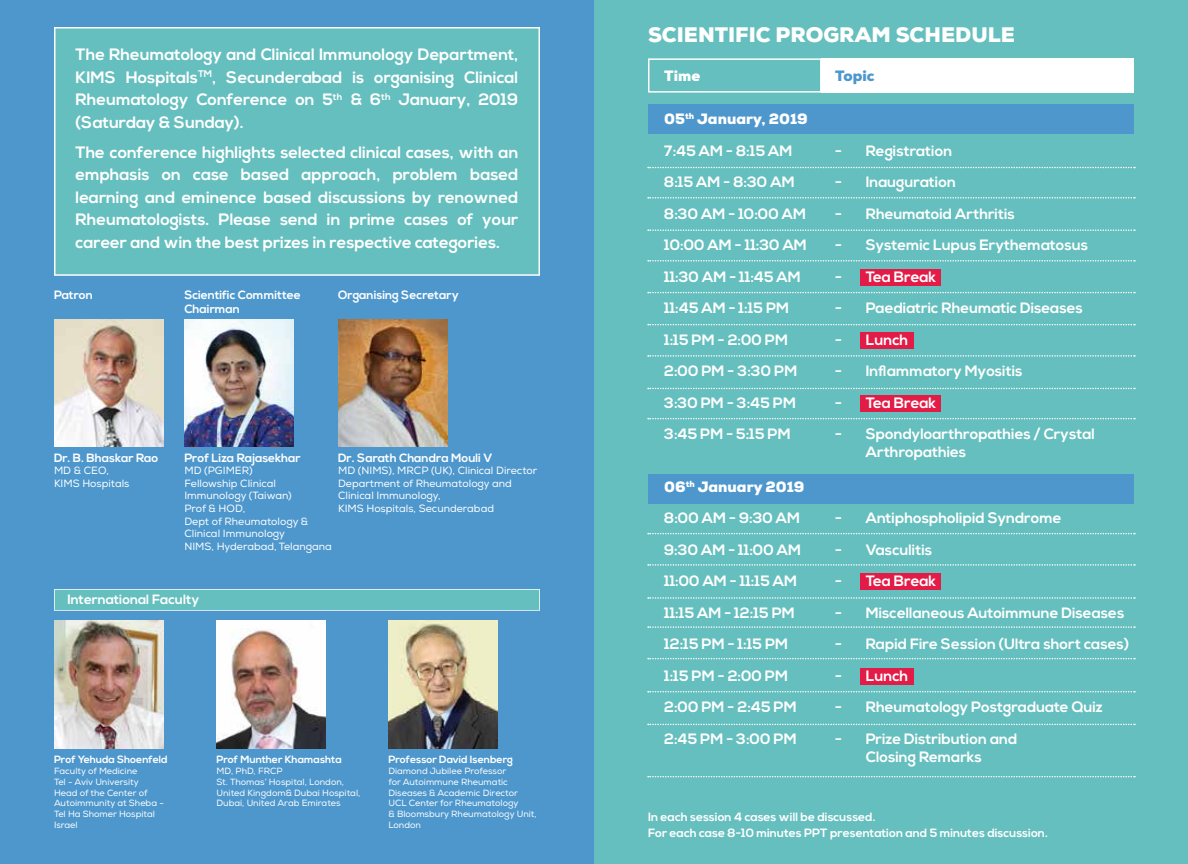
<style>
.page{position:relative;width:1188px;height:864px;background:#fff}
.page>*{position:absolute;margin:0;border:0;box-sizing:border-box;transform-origin:0 0}
.t1{font:900 21px "Nexa";color:#fff}
.t2{font:700 16.5px/22.5px "Nexa";color:#fff;text-align:justify}
.t3{font:700 15px/18px "Nexa";color:#fff}
.t4{font:900 15px/31.5px "Nexa";color:#fff}
.t5{font:900 15px "Nexa";color:#4d97cd}
.t6{font:700 13.5px "Nexa";color:#fff}
.t7{font:700 12px/16.5px "Nexa";color:#fff}
.t8{font:10.5px/12.6px "Nexa";color:#fff}
.t9{font:700 10.5px "Nexa";color:#fff}
.t10{font:9px/10.8px "Nexa";color:#fff}
.s1{font-weight:700}
</style>
<div class="page">
<div style="left:0;top:0;width:594px;height:864px;background:#4d97cd"></div>
<div style="left:594px;top:0;width:594px;height:864px;background:#65bfbe"></div>
<div style="left:648px;top:104px;width:486px;height:30px;background:#4d97cd"></div>
<div style="left:648px;top:474px;width:486px;height:30px;background:#4d97cd"></div>
<svg style="left:648px;top:58px;width:174px;height:35px"></svg>
<div style="left:822px;top:58px;width:312px;height:35px;background:#fff"></div>
<svg style="left:648px;top:167px;width:487px;height:1px"></svg>
<svg style="left:648px;top:197px;width:487px;height:2px"></svg>
<svg style="left:648px;top:229px;width:487px;height:2px"></svg>
<svg style="left:648px;top:260px;width:487px;height:2px"></svg>
<svg style="left:648px;top:292px;width:487px;height:1px"></svg>
<svg style="left:648px;top:324px;width:487px;height:1px"></svg>
<svg style="left:648px;top:355px;width:487px;height:2px"></svg>
<svg style="left:648px;top:388px;width:487px;height:1px"></svg>
<svg style="left:648px;top:418px;width:487px;height:1px"></svg>
<svg style="left:648px;top:533px;width:487px;height:1px"></svg>
<svg style="left:648px;top:626px;width:487px;height:2px"></svg>
<svg style="left:648px;top:597px;width:487px;height:2px"></svg>
<svg style="left:648px;top:564px;width:487px;height:2px"></svg>
<svg style="left:648px;top:658px;width:487px;height:1px"></svg>
<svg style="left:648px;top:691px;width:487px;height:1px"></svg>
<svg style="left:648px;top:724px;width:487px;height:1px"></svg>
<svg style="left:648px;top:776px;width:487px;height:1px"></svg>
<div style="left:860px;top:332px;width:54px;height:17px;background:#e31c47"></div>
<div style="left:860px;top:669px;width:54px;height:16px;background:#e31c47"></div>
<div style="left:860px;top:269px;width:81px;height:17px;background:#e31c47"></div>
<div style="left:860px;top:395px;width:81px;height:17px;background:#e31c47"></div>
<div style="left:860px;top:573px;width:81px;height:17px;background:#e31c47"></div>
<div style="left:54px;top:27px;width:486px;height:249px;background:#65bfbe"></div>
<img style="left:54px;top:621px;width:109px;height:127px">
<img style="left:388px;top:621px;width:110px;height:127px">
<svg style="left:54px;top:589px;width:486px;height:22px;background:#6fc2c2"></svg>
<img style="left:54px;top:319px;width:109px;height:128px">
<img style="left:338px;top:319px;width:109px;height:128px">
<img style="left:217px;top:621px;width:109px;height:127px">
<img style="left:184px;top:319px;width:110px;height:128px">
<p class="t2" style="left:76px;top:44px;width:444px">The Rheumatology and Clinical Immunology Department, KIMS Hospitals<sup>TM</sup>, Secunderabad is organising Clinical Rheumatology Conference on 5<sup>th</sup> &amp; 6<sup>th</sup> January, 2019 (Saturday &amp; Sunday).</p>
<p class="t2" style="left:76px;top:142px;width:444px">The conference highlights selected clinical cases, with an emphasis on case based approach, problem based learning and eminence based discussions by renowned Rheumatologists. Please send in prime cases of your career and win the best prizes in respective categories.</p>
<p class="t7" style="left:54px;top:287px;width:40px">Patron</p>
<p class="t7" style="left:184px;top:288px;width:118px;line-height:14.4px">Scientific Committee<br>Chairman</p>
<p class="t7" style="left:338px;top:287px;width:122px">Organising Secretary</p>
<p class="t7" style="left:54px;top:450px;width:106px">Dr. B. Bhaskar Rao</p>
<p class="t8" style="left:54px;top:465px;width:77px">MD &amp; CEO,<br>KIMS Hospitals</p>
<p class="t7" style="left:184px;top:450px;width:118px">Prof Liza Rajasekhar</p>
<p class="t8" style="left:184px;top:465px;width:149px">MD (PGIMER)<br>Fellowship Clinical<br>Immunology (Taiwan)<br>Prof &amp; HOD,<br>Dept of Rheumatology &amp;<br>Clinical Immunology<br>NIMS, Hyderabad, Telangana</p>
<p class="t7" style="left:338px;top:450px;width:156px">Dr. Sarath Chandra Mouli V</p>
<p class="t8" style="left:338px;top:465px;width:201px">MD (NIMS), MRCP (UK), Clinical Director<br>Department of Rheumatology and<br>Clinical Immunology,<br>KIMS Hospitals, Secunderabad</p>
<p class="t6" style="left:68px;top:592px;width:133px">International Faculty</p>
<h1 class="t1" style="left:648px;top:22px;width:368px">SCIENTIFIC PROGRAM SCHEDULE</h1>
<p class="t4" style="left:664px;top:60px;width:38px">Time</p>
<p class="t5" style="left:835px;top:66px;width:41px">Topic</p>
<p class="t4" style="left:664px;top:103px;width:145px">05<sup>th</sup> January, 2019<br><span class="s1">7:45 AM - 8:15 AM</span></p>
<p class="t3" style="left:835px;top:142px;width:118px">- Registration</p>
<p class="t3" style="left:664px;top:174px;width:132px">8:15 AM - 8:30 AM</p>
<p class="t3" style="left:835px;top:174px;width:122px">- Inauguration</p>
<p class="t3" style="left:664px;top:205px;width:143px">8:30 AM - 10:00 AM</p>
<p class="t3" style="left:835px;top:205px;width:181px">- Rheumatoid Arthritis</p>
<p class="t3" style="left:664px;top:237px;width:144px">10:00 AM - 11:30 AM</p>
<p class="t3" style="left:835px;top:237px;width:254px">- Systemic Lupus Erythematosus</p>
<p class="t3" style="left:664px;top:268px;width:138px">11:30 AM - 11:45 AM</p>
<p class="t3" style="left:835px;top:268px;width:103px">- Tea Break</p>
<p class="t3" style="left:664px;top:300px;width:126px">11:45 AM - 1:15 PM</p>
<p class="t3" style="left:835px;top:300px;width:249px">- Paediatric Rheumatic Diseases</p>
<p class="t3" style="left:664px;top:331px;width:125px">1:15 PM - 2:00 PM</p>
<p class="t3" style="left:835px;top:331px;width:74px">- Lunch</p>
<p class="t3" style="left:664px;top:363px;width:135px">2:00 PM - 3:30 PM</p>
<p class="t3" style="left:835px;top:363px;width:189px">- Inflammatory Myositis</p>
<p class="t3" style="left:664px;top:394px;width:133px">3:30 PM - 3:45 PM</p>
<p class="t3" style="left:835px;top:394px;width:103px">- Tea Break</p>
<p class="t3" style="left:664px;top:426px;width:128px">3:45 PM - 5:15 PM</p>
<p class="t3" style="left:866px;top:426px;width:231px;text-indent:-31px">- Spondyloarthropathies / Crystal<br>Arthropathies</p>
<p class="t4" style="left:664px;top:471px;width:142px">06<sup>th</sup> January 2019<br><span class="s1">8:00 AM - 9:30 AM</span></p>
<p class="t3" style="left:835px;top:510px;width:228px">- Antiphospholipid Syndrome</p>
<p class="t3" style="left:664px;top:541px;width:138px">9:30 AM - 11:00 AM</p>
<p class="t3" style="left:835px;top:541px;width:98px">- Vasculitis</p>
<p class="t3" style="left:664px;top:573px;width:134px">11:00 AM - 11:15 AM</p>
<p class="t3" style="left:835px;top:573px;width:103px">- Tea Break</p>
<p class="t3" style="left:664px;top:604px;width:132px">11:15 AM - 12:15 PM</p>
<p class="t3" style="left:835px;top:604px;width:291px">- Miscellaneous Autoimmune Diseases</p>
<p class="t3" style="left:664px;top:636px;width:125px">12:15 PM - 1:15 PM</p>
<p class="t3" style="left:835px;top:636px;width:295px">- Rapid Fire Session (Ultra short cases)</p>
<p class="t3" style="left:664px;top:667px;width:125px">1:15 PM - 2:00 PM</p>
<p class="t3" style="left:835px;top:667px;width:74px">- Lunch</p>
<p class="t3" style="left:664px;top:699px;width:134px">2:00 PM - 2:45 PM</p>
<p class="t3" style="left:835px;top:699px;width:269px">- Rheumatology Postgraduate Quiz</p>
<p class="t3" style="left:664px;top:730px;width:134px">2:45 PM - 3:00 PM</p>
<p class="t3" style="left:835px;top:730px;width:184px">- Prize Distribution and</p>
<p class="t9" style="left:54px;top:753px;width:115px">Prof Yehuda Shoenfeld</p>
<p class="t10" style="left:54px;top:766px;width:111px">Faculty of Medicine<br>Tel - Aviv University<br>Head of the Center of<br>Autoimmunity at Sheba -<br>Tel Ha Shomer Hospital<br>Israel</p>
<p class="t9" style="left:217px;top:753px;width:127px">Prof Munther Khamashta</p>
<p class="t3" style="left:866px;top:748px;width:118px">Closing Remarks</p>
<p class="t10" style="left:217px;top:766px;width:145px">MD, PhD, FRCP<br>St. Thomas’ Hospital, London,<br>United Kingdom&amp; Dubai Hospital,<br>Dubai, United Arab Emirates</p>
<p class="t9" style="left:388px;top:753px;width:126px">Professor David Isenberg</p>
<p class="t10" style="left:388px;top:766px;width:150px">Diamond Jubilee Professor<br>for Autoimmune Rheumatic<br>Diseases &amp; Academic Director<br>UCL Center for Rheumatology<br>&amp; Bloomsbury Rheumatology Unit,<br>London</p>
<p class="t7" style="left:648px;top:809px;width:401px">In each session 4 cases will be discussed.<br>For each case 8-10 minutes PPT presentation and 5 minutes discussion.</p>
</div>
